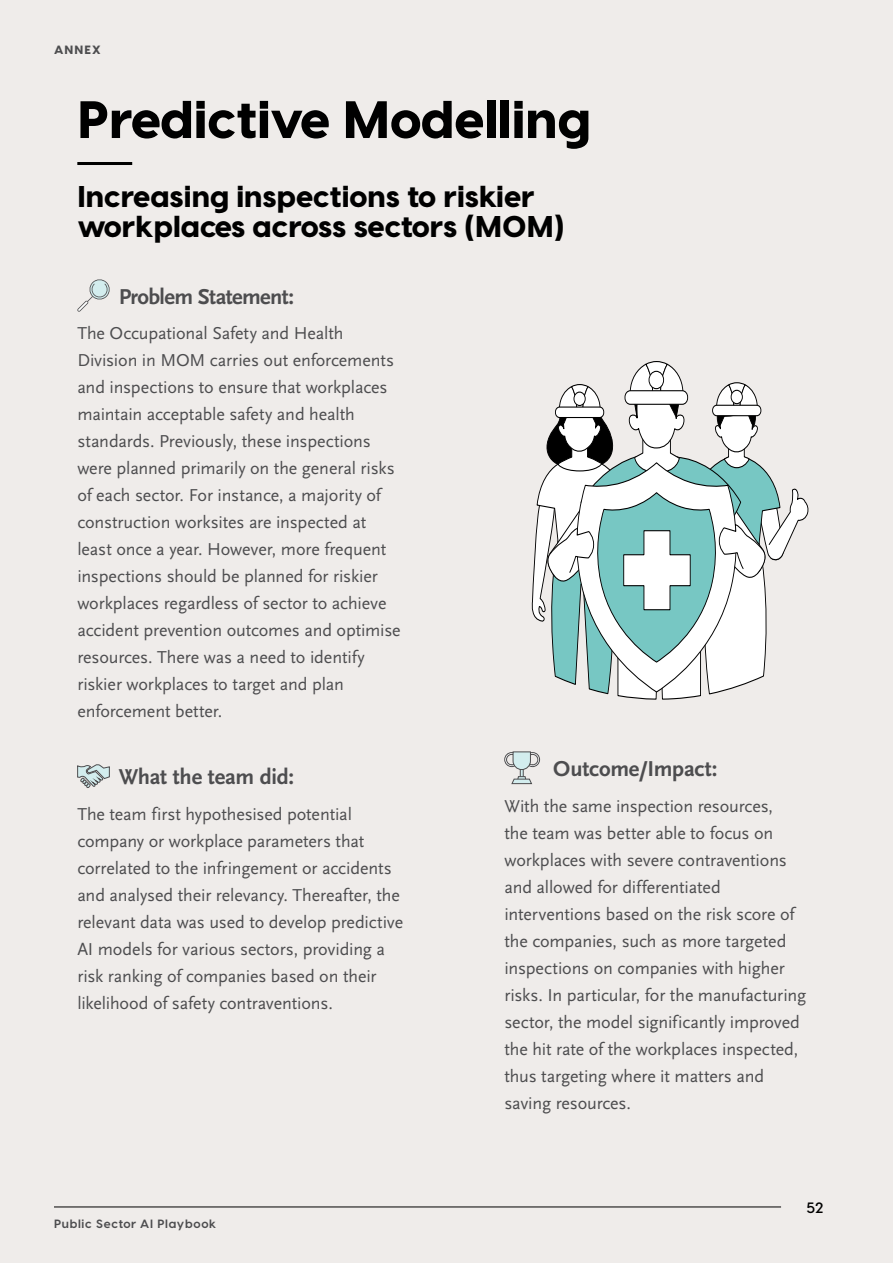
<style>
.page{position:relative;width:893px;height:1263px;background:#efecea}
.page>*{position:absolute;margin:0;border:0;box-sizing:border-box;transform-origin:0 0}
.t1{font:800 52.5px "Visby CF";color:#000}
.t2{font:800 30px/30px "Visby CF";color:#000}
.t3{font:22.5px "Scala Sans Bold LF";letter-spacing:-.015em;color:#4d4d4f}
.t4{font:18px/27px "Scala Sans";letter-spacing:-.01em;color:#4d4d4f}
.t5{font:600 15px "Visby CF";color:#000}
.t6{font:700 12px "Visby CF";letter-spacing:.06em;color:#4d4d4f}
.t7{font:800 12px "Visby CF";letter-spacing:.095em;color:#4d4d4f}
</style>
<div class="page">
<hr style="left:54px;top:1206px;width:727px;height:1px;background:#000">
<svg style="left:531px;top:361px;width:278px;height:339px"></svg>
<div style="left:574px;top:392px;width:11px;height:13px;background:#fff;border-radius:50%"></div>
<div style="left:574px;top:392px;width:12px;height:14px;border:1px solid #000;border-radius:50%"></div>
<div style="left:555px;top:407px;width:49px;height:10px;background:#fff;border-radius:4px"></div>
<div style="left:555px;top:407px;width:49px;height:11px;border:1px solid #000;border-radius:4px"></div>
<svg style="left:505px;top:751px;width:35px;height:33px"></svg>
<hr style="left:77px;top:162px;width:55px;height:3px;background:#000">
<svg style="left:77px;top:279px;width:33px;height:33px"></svg>
<svg style="left:77px;top:764px;width:33px;height:24px"></svg>
<p class="t7" style="left:54px;top:42px;width:48px">ANNEX</p>
<h1 class="t1" style="left:77px;top:86px;width:515px">Predictive Modelling</h1>
<h2 class="t2" style="left:77px;top:181px;width:489px">Increasing inspections to riskier workplaces across sectors (MOM)</h2>
<p class="t3" style="left:119px;top:284px;width:177px">Problem Statement:</p>
<p class="t4" style="left:77px;top:320px;width:325px">The Occupational Safety and Health Division in MOM carries out enforcements and inspections to ensure that workplaces maintain acceptable safety and health standards. Previously, these inspections were planned primarily on the general risks of each sector. For instance, a majority of construction worksites are inspected at least once a year. However, more frequent inspections should be planned for riskier workplaces regardless of sector to achieve accident prevention outcomes and optimise resources. There was a need to identify riskier workplaces to target and plan enforcement better.</p>
<p class="t3" style="left:119px;top:765px;width:177px">What the team did:</p>
<p class="t4" style="left:77px;top:801px;width:327px">The team first hypothesised potential company or workplace parameters that correlated to the infringement or accidents and analysed their relevancy. Thereafter, the relevant data was used to develop predictive AI models for various sectors, providing a risk ranking of companies based on their likelihood of safety contraventions.</p>
<p class="t6" style="left:54px;top:1216px;width:164px">Public Sector AI Playbook</p>
<p class="t3" style="left:553px;top:756px;width:166px">Outcome/Impact:</p>
<p class="t4" style="left:504px;top:792px;width:303px">With the same inspection resources,<br>the team was better able to focus on workplaces with severe contraventions and allowed for differentiated interventions based on the risk score of the companies, such as more targeted inspections on companies with higher risks. In particular, for the manufacturing sector, the model significantly improved the hit rate of the workplaces inspected, thus targeting where it matters and saving resources.</p>
<p class="t5" style="left:806px;top:1198px;width:18px">52</p>
</div>
